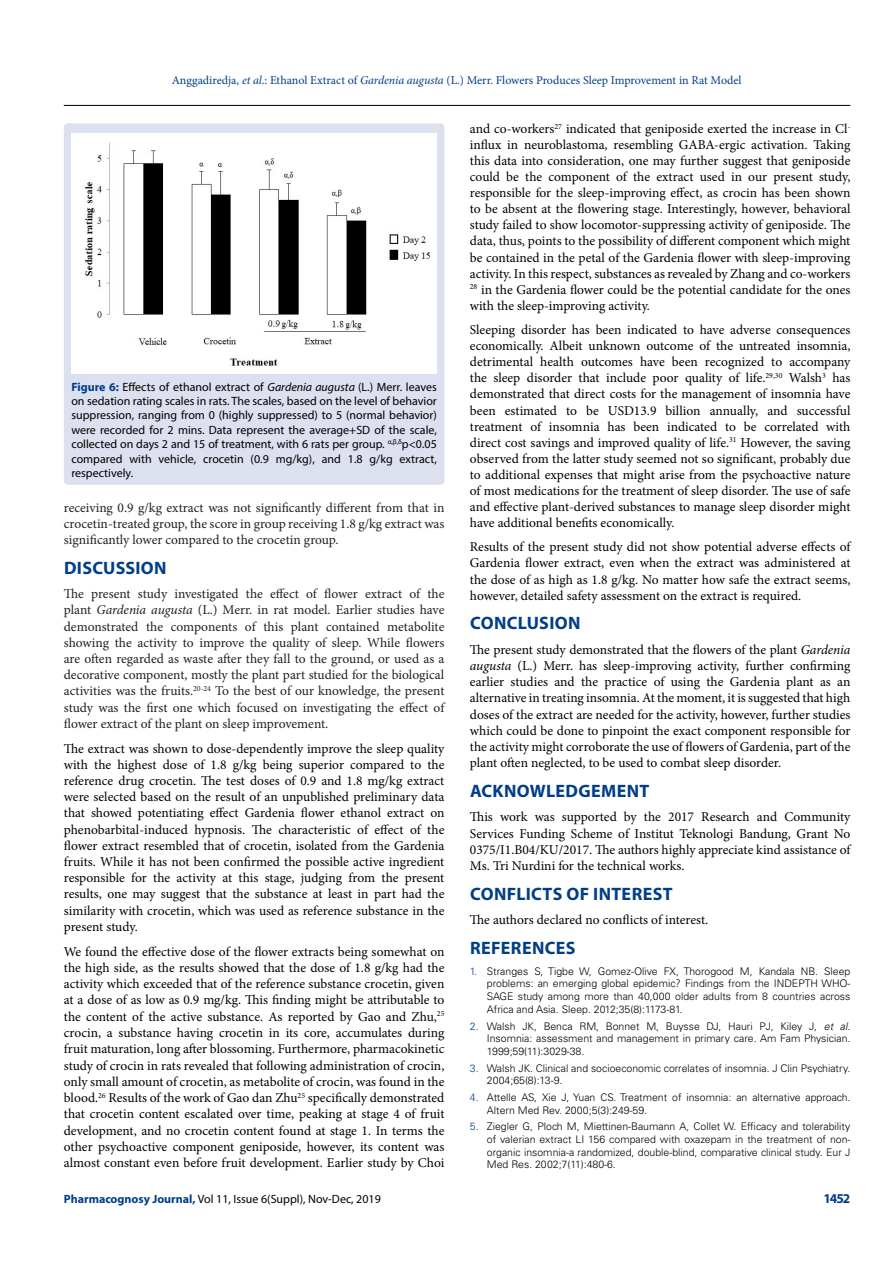
<style>
.page{position:relative;width:893px;height:1263px;background:#fff}
.page>*{position:absolute;margin:0;border:0;box-sizing:border-box;transform-origin:0 0}
.t1{font:700 18px "Myriad Pro";letter-spacing:.02em;color:#003e88}
.t2{font:13.5px/16px "Minion Pro";color:#000;text-align:justify}
.t3{font:13.5px/16.2px "Minion Pro";color:#231f20;text-align:justify}
.t4{font:700 13.5px "Myriad Pro";color:#003e88}
.t5{font:12px/14.4px "Myriad Pro";color:#000;text-align:justify}
.t6{font:12px "Minion Pro";color:#003e88}
.t7{font:300 10.5px/12.6px "Univers LT Std";color:#000;text-align:justify}
.s1{font-style:italic}
.s2{font-weight:700;color:#003e88}
.s3{color:#003e88}
</style>
<div class="page">
<hr style="left:64px;top:105px;width:786px;height:1px;background:#000">
<div style="left:64px;top:123px;width:380px;height:362px;background:#dde0ef;border-radius:4px"></div>
<img style="left:71px;top:134px;width:366px;height:239px">
<p class="t6" style="left:172px;top:72px;width:571px">Anggadiredja, <span class="s1">et al</span>.: Ethanol Extract of <span class="s1">Gardenia augusta</span> (L.) Merr. Flowers Produces Sleep Improvement in Rat Model</p>
<p class="t5" style="left:71px;top:379px;width:367px"><span class="s2">Figure 6:</span> Effects of ethanol extract of <span class="s1">Gardenia augusta</span> (L.) Merr. leaves on sedation rating scales in rats. The scales, based on the level of behavior suppression, ranging from 0 (highly suppressed) to 5 (normal behavior) were recorded for 2 mins. Data represent the average+SD of the scale, collected on days 2 and 15 of treatment, with 6 rats per group. <sup>α,β,δ</sup>p&lt;0.05 compared with vehicle, crocetin (0.9 mg/kg), and 1.8 g/kg extract, respectively.</p>
<p class="t3" style="left:64px;top:499px;width:382px">receiving 0.9 g/kg extract was not significantly different from that in crocetin-treated group, the score in group receiving 1.8 g/kg extract was significantly lower compared to the crocetin group.</p>
<h1 class="t1" style="left:64px;top:556px;width:104px">DISCUSSION</h1>
<p class="t3" style="left:64px;top:586px;width:382px">The present study investigated the effect of flower extract of the plant <span class="s1">Gardenia augusta</span> (L.) Merr. in rat model. Earlier studies have demonstrated the components of this plant contained metabolite showing the activity to improve the quality of sleep. While flowers are often regarded as waste after they fall to the ground, or used as a decorative component, mostly the plant part studied for the biological activities was the fruits.<sup>20-24</sup> To the best of our knowledge, the present study was the first one which focused on investigating the effect of flower extract of the plant on sleep improvement.</p>
<p class="t2" style="left:64px;top:740px;width:382px">The extract was shown to dose-dependently improve the sleep quality with the highest dose of 1.8 g/kg being superior compared to the reference drug crocetin. The test doses of 0.9 and 1.8 mg/kg extract were selected based on the result of an unpublished preliminary data that showed potentiating effect Gardenia flower ethanol extract on phenobarbital-induced hypnosis. The characteristic of effect of the flower extract resembled that of crocetin, isolated from the Gardenia fruits. While it has not been confirmed the possible active ingredient responsible for the activity at this stage, judging from the present results, one may suggest that the substance at least in part had the similarity with crocetin, which was used as reference substance in the present study.</p>
<p class="t2" style="left:64px;top:943px;width:382px">We found the effective dose of the flower extracts being somewhat on the high side, as the results showed that the dose of 1.8 g/kg had the activity which exceeded that of the reference substance crocetin, given at a dose of as low as 0.9 mg/kg. This finding might be attributable to the content of the active substance. As reported by Gao and Zhu,<sup>25 </sup>crocin, a substance having crocetin in its core, accumulates during fruit maturation, long after blossoming. Furthermore, pharmacokinetic study of crocin in rats revealed that following administration of crocin, only small amount of crocetin, as metabolite of crocin, was found in the blood.<sup>26</sup> Results of the work of Gao dan Zhu<sup>25</sup> specifically demonstrated that crocetin content escalated over time, peaking at stage 4 of fruit development, and no crocetin content found at stage 1. In terms the other psychoactive component geniposide, however, its content was almost constant even before fruit development. Earlier study by Choi</p>
<p class="t5" style="left:64px;top:1191px;width:319px"><span class="s2">Pharmacognosy Journal,</span> Vol 11, Issue 6(Suppl), Nov-Dec, 2019</p>
<p class="t2" style="left:470px;top:121px;width:382px">and co-workers<sup>27</sup> indicated that geniposide exerted the increase in Cl&shy;influx in neuroblastoma, resembling GABA-ergic activation. Taking this data into consideration, one may further suggest that geniposide could be the component of the extract used in our present study, responsible for the sleep-improving effect, as crocin has been shown to be absent at the flowering stage. Interestingly, however, behavioral study failed to show locomotor-suppressing activity of geniposide. The data, thus, points to the possibility of different component which might be contained in the petal of the Gardenia flower with sleep-improving activity. In this respect, substances as revealed by Zhang and co-workers <sup>28</sup> in the Gardenia flower could be the potential candidate for the ones with the sleep-improving activity.</p>
<p class="t2" style="left:470px;top:322px;width:382px">Sleeping disorder has been indicated to have adverse consequences economically. Albeit unknown outcome of the untreated insomnia, detrimental health outcomes have been recognized to accompany the sleep disorder that include poor quality of life.<sup>29,30</sup> Walsh<sup>3</sup> has demonstrated that direct costs for the management of insomnia have been estimated to be USD13.9 billion annually, and successful treatment of insomnia has been indicated to be correlated with direct cost savings and improved quality of life.<sup>31</sup> However, the saving observed from the latter study seemed not so significant, probably due to additional expenses that might arise from the psychoactive nature of most medications for the treatment of sleep disorder. The use of safe and effective plant-derived substances to manage sleep disorder might have additional benefits economically.</p>
<p class="t2" style="left:470px;top:539px;width:382px">Results of the present study did not show potential adverse effects of Gardenia flower extract, even when the extract was administered at the dose of as high as 1.8 g/kg. No matter how safe the extract seems, however, detailed safety assessment on the extract is required.</p>
<h1 class="t1" style="left:470px;top:611px;width:112px">CONCLUSION</h1>
<p class="t2" style="left:470px;top:641px;width:382px">The present study demonstrated that the flowers of the plant <span class="s1">Gardenia augusta</span> (L.) Merr. has sleep-improving activity, further confirming earlier studies and the practice of using the Gardenia plant as an alternative in treating insomnia. At the moment, it is suggested that high doses of the extract are needed for the activity, however, further studies which could be done to pinpoint the exact component responsible for the activity might corroborate the use of flowers of Gardenia, part of the plant often neglected, to be used to combat sleep disorder.</p>
<h1 class="t1" style="left:470px;top:779px;width:181px">ACKNOWLEDGEMENT</h1>
<p class="t2" style="left:470px;top:809px;width:382px">This work was supported by the 2017 Research and Community Services Funding Scheme of Institut Teknologi Bandung, Grant No 0375/I1.B04/KU/2017. The authors highly appreciate kind assistance of Ms. Tri Nurdini for the technical works.</p>
<h1 class="t1" style="left:470px;top:882px;width:204px">CONFLICTS OF INTEREST</h1>
<p class="t2" style="left:470px;top:912px;width:240px">The authors declared no conflicts of interest.</p>
<h1 class="t1" style="left:470px;top:936px;width:107px">REFERENCES</h1>
<p class="t7" style="left:487px;top:965px;width:365px;text-indent:-17px"><span class="s3">1.</span> Stranges S, Tigbe W, Gomez-Olive FX, Thorogood M, Kandala NB. Sleep problems: an emerging global epidemic? Findings from the INDEPTH WHO-SAGE study among more than 40,000 older adults from 8 countries across Africa and Asia. Sleep. 2012;35(8):1173-81.</p>
<p class="t7" style="left:487px;top:1019px;width:365px;text-indent:-17px"><span class="s3">2.</span> Walsh JK, Benca RM, Bonnet M, Buysse DJ, Hauri PJ, Kiley J, <span class="s1">et al</span>.<br>Insomnia: assessment and management in primary care. Am Fam Physician.<br>1999;59(11):3029-38.</p>
<p class="t7" style="left:487px;top:1061px;width:365px;text-indent:-17px"><span class="s3">3.</span> Walsh JK. Clinical and socioeconomic correlates of insomnia. J Clin Psychiatry.<br>2004;65(8):13-9.</p>
<p class="t7" style="left:487px;top:1091px;width:365px;text-indent:-17px"><span class="s3">4.</span> Attelle AS, Xie J, Yuan CS. Treatment of insomnia: an alternative approach.<br>Altern Med Rev. 2000;5(3):249-59.</p>
<p class="t7" style="left:487px;top:1120px;width:365px;text-indent:-17px"><span class="s3">5.</span> Ziegler G, Ploch M, Miettinen-Baumann A, Collet W. Efficacy and tolerability of valerian extract LI 156 compared with oxazepam in the treatment of non&shy;organic insomnia-a randomized, double-blind, comparative clinical study. Eur J Med Res. 2002;7(11):480-6.</p>
<p class="t4" style="left:823px;top:1189px;width:29px">1452</p>
</div>
